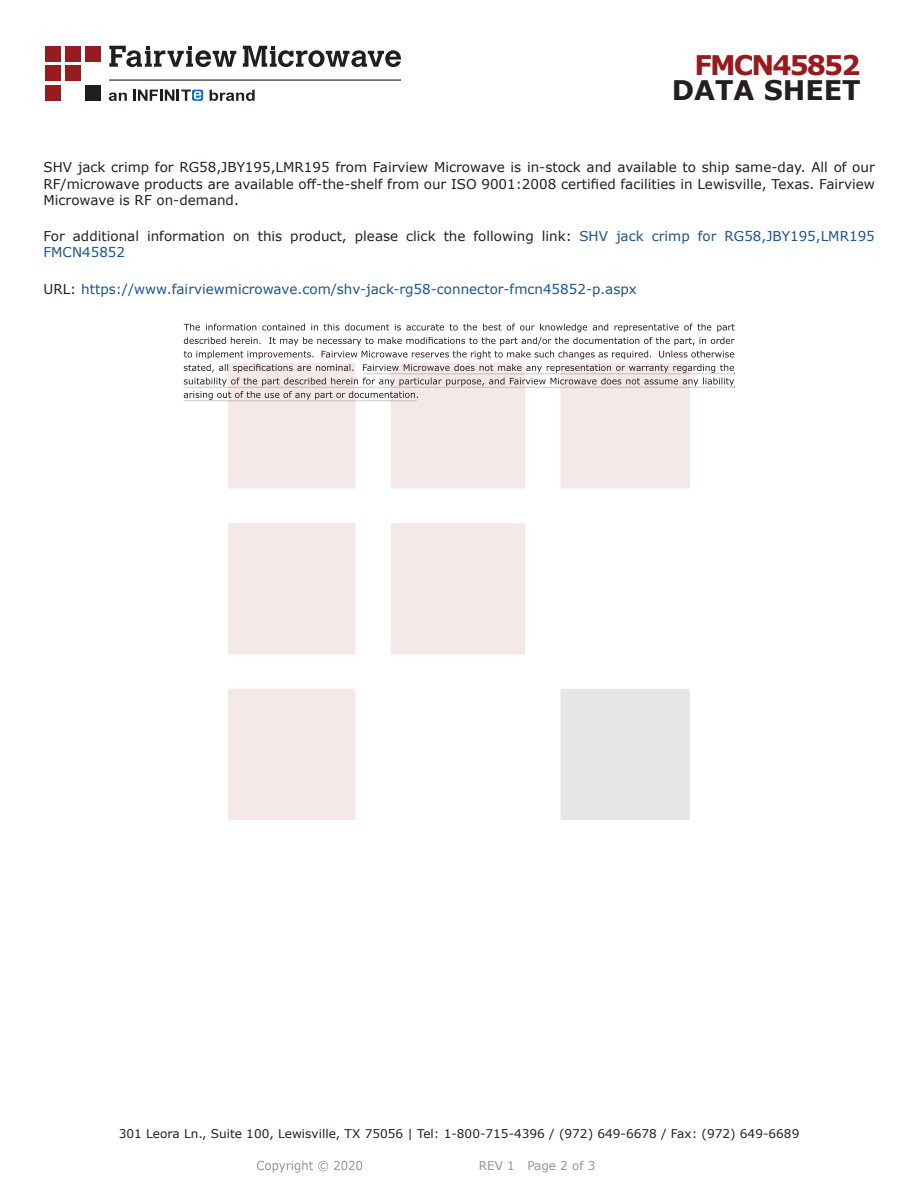
<style>
.page{position:relative;width:918px;height:1188px;background:#fff}
.page>*{position:absolute;margin:0;border:0;box-sizing:border-box;transform-origin:0 0}
.FM{font:700 27px "Verdana";letter-spacing:-.07em;color:#981a1e}
.t1{font:700 27px "Verdana";color:#231f20}
.Web_Description_Para{font:13.5px/16.2px "Verdana";color:#231f20;text-align:justify}
.URL_para{font:13.5px "Verdana";color:#1a5392}
.t2{font:12px "Verdana";color:#231f20}
.REV_Info{font:12px "Verdana";color:#939598}
.s1{color:#1a5392}
.s2{color:#231f20}
</style>
<div class="page">
<svg style="left:184px;top:324px;width:551px;height:76px"></svg>
<hr style="left:363px;top:373px;width:372px;height:1px;background:#231f20">
<hr style="left:183px;top:387px;width:551px;height:1px;background:#231f20">
<hr style="left:184px;top:400px;width:233px;height:1px;background:#231f20">
<img style="left:257px;top:1160px;width:106px;height:13px">
<img style="left:228px;top:364px;width:462px;height:456px">
<div style="left:45px;top:46px;width:16px;height:15px;background:#971b1f"></div>
<div style="left:65px;top:66px;width:16px;height:15px;background:#971b1f"></div>
<div style="left:85px;top:85px;width:16px;height:16px;background:#211d1e"></div>
<div style="left:45px;top:85px;width:16px;height:16px;background:#971b1f"></div>
<div style="left:85px;top:46px;width:16px;height:15px;background:#971b1f"></div>
<div style="left:45px;top:66px;width:16px;height:15px;background:#971b1f"></div>
<div style="left:65px;top:46px;width:16px;height:15px;background:#971b1f"></div>
<svg style="left:109px;top:46px;width:292px;height:21px"></svg>
<svg style="left:192px;top:90px;width:11px;height:11px"></svg>
<svg style="left:133px;top:90px;width:68px;height:11px"></svg>
<svg style="left:210px;top:90px;width:45px;height:11px"></svg>
<svg style="left:109px;top:93px;width:18px;height:8px"></svg>
<hr style="left:109px;top:80px;width:292px;height:1px;background:#211d1e">
<p class="FM" style="left:694px;top:46px;width:168px">FMCN45852</p>
<p class="t1" style="left:672px;top:71px;width:191px">DATA SHEET</p>
<p class="Web_Description_Para" style="left:44px;top:159px;width:833px">SHV jack crimp for RG58,JBY195,LMR195 from Fairview Microwave is in-stock and available to ship same-day. All of our RF/microwave products are available off-the-shelf from our ISO 9001:2008 certified facilities in Lewisville, Texas. Fairview Microwave is RF on-demand.</p>
<p class="Web_Description_Para" style="left:44px;top:228px;width:833px">For additional information on this product, please click the following link: <span class="s1">SHV jack crimp for RG58,JBY195,LMR195<br>FMCN45852</span></p>
<p class="URL_para" style="left:44px;top:280px;width:595px"><span class="s2">URL:</span> https://www.fairviewmicrowave.com/shv-jack-rg58-connector-fmcn45852-p.aspx</p>
<p class="t2" style="left:119px;top:1125px;width:682px">301 Leora Ln., Suite 100, Lewisville, TX 75056 | Tel: 1-800-715-4396 / (972) 649-6678 / Fax: (972) 649-6689</p>
<p class="REV_Info" style="left:479px;top:1157px;width:118px">REV 1 Page 2 of 3</p>
</div>
